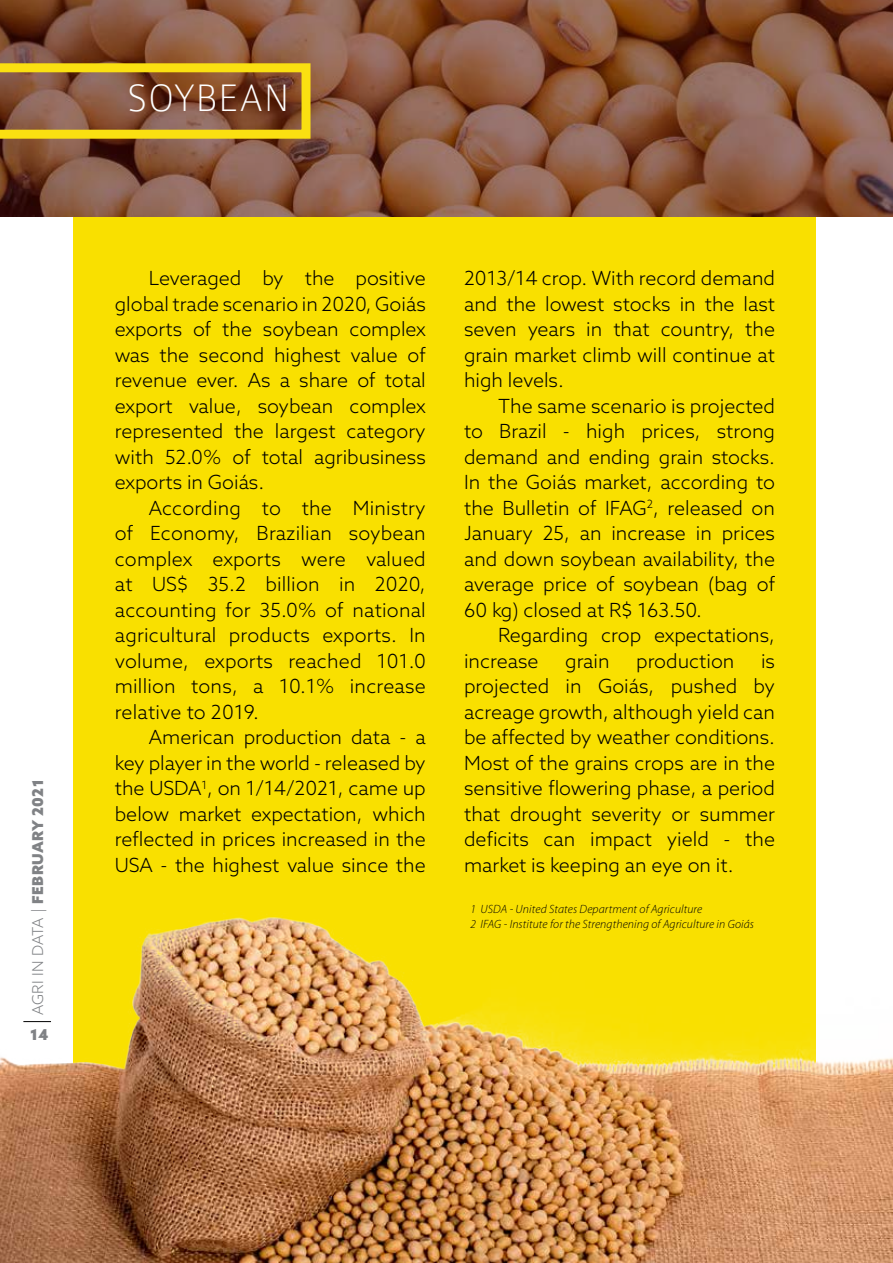
<style>
.page{position:relative;width:893px;height:1263px;background:#fff}
.page>*{position:absolute;margin:0;border:0;box-sizing:border-box;transform-origin:0 0}
.t1{font:100 40.95px "Colaborate";letter-spacing:.025em;color:#fff;scale:.95 1}
.t2{font:300 19.5px/25.5px "Azo Sans";color:#000;text-align:justify}
.t3{font:900 15px "Azo Sans";letter-spacing:.025em;color:#808285}
.t4{font:italic 300 12px/15.6px "Myriad Pro";letter-spacing:.01em;color:#000}
.s1{font-weight:300}
</style>
<div class="page">
<div style="left:73px;top:202px;width:743px;height:1043px;background:#f9e000"></div>
<svg style="left:0;top:0;width:893px;height:217px;background:#875740"></svg>
<svg style="left:0;top:63px;width:310px;height:76px;background:#9d722e"></svg>
<img style="left:0;top:917px;width:893px;height:346px">
<svg style="left:23px;top:1021px;width:28px;height:1px"></svg>
<p class="t3" style="left:28px;top:1015px;width:238px;rotate:-90deg"><span class="s1">AGRI IN DATA |</span> FEBRUARY 2021</p>
<p class="t3" style="left:30px;top:1024px;width:20px">14</p>
<h1 class="t1" style="left:127px;top:77px;width:172px">SOYBEAN</h1>
<p class="t2" style="left:115px;top:265px;width:313px;text-indent:34px">Leveraged by the positive global trade scenario in 2020, Goiás exports of the soybean complex was the second highest value of revenue ever. As a share of total export value, soybean complex represented the largest category with 52.0% of total agribusiness exports in Goiás.</p>
<p class="t2" style="left:115px;top:495px;width:313px;text-indent:34px">According to the Ministry of Economy, Brazilian soybean complex exports were valued at US$ 35.2 billion in 2020, accounting for 35.0% of national agricultural products exports. In volume, exports reached 101.0 million tons, a 10.1% increase relative to 2019.</p>
<p class="t2" style="left:115px;top:724px;width:313px;text-indent:34px">American production data - a key player in the world - released by the USDA<sup>1</sup>, on 1/14/2021, came up below market expectation, which reflected in prices increased in the USA - the highest value since the</p>
<p class="t2" style="left:464px;top:265px;width:312px">2013/14 crop. With record demand and the lowest stocks in the last seven years in that country, the grain market climb will continue at high levels.</p>
<p class="t2" style="left:464px;top:393px;width:313px;text-indent:34px">The same scenario is projected to Brazil - high prices, strong demand and ending grain stocks.<br>In the Goiás market, according to the Bulletin of IFAG<sup>2</sup>, released on January 25, an increase in prices and down soybean availability, the average price of soybean (bag of 60 kg) closed at R$ 163.50.</p>
<p class="t2" style="left:464px;top:622px;width:312px;text-indent:34px">Regarding crop expectations, increase</p>
<p class="t2" style="left:565px;top:648px;width:46px">grain</p>
<p class="t2" style="left:636px;top:648px;width:100px">production</p>
<p class="t2" style="left:464px;top:648px;width:313px;text-indent:297px">is projected in Goiás, pushed by acreage growth, although yield can be affected by weather conditions.<br>Most of the grains crops are in the sensitive flowering phase, a period that drought severity or summer deficits can impact yield - the market is keeping an eye on it.</p>
<p class="t4" style="left:470px;top:901px;width:285px">1 USDA - United States Department of Agriculture<br>2 IFAG - Institute for the Strengthening of Agriculture in Goiás</p>
</div>
